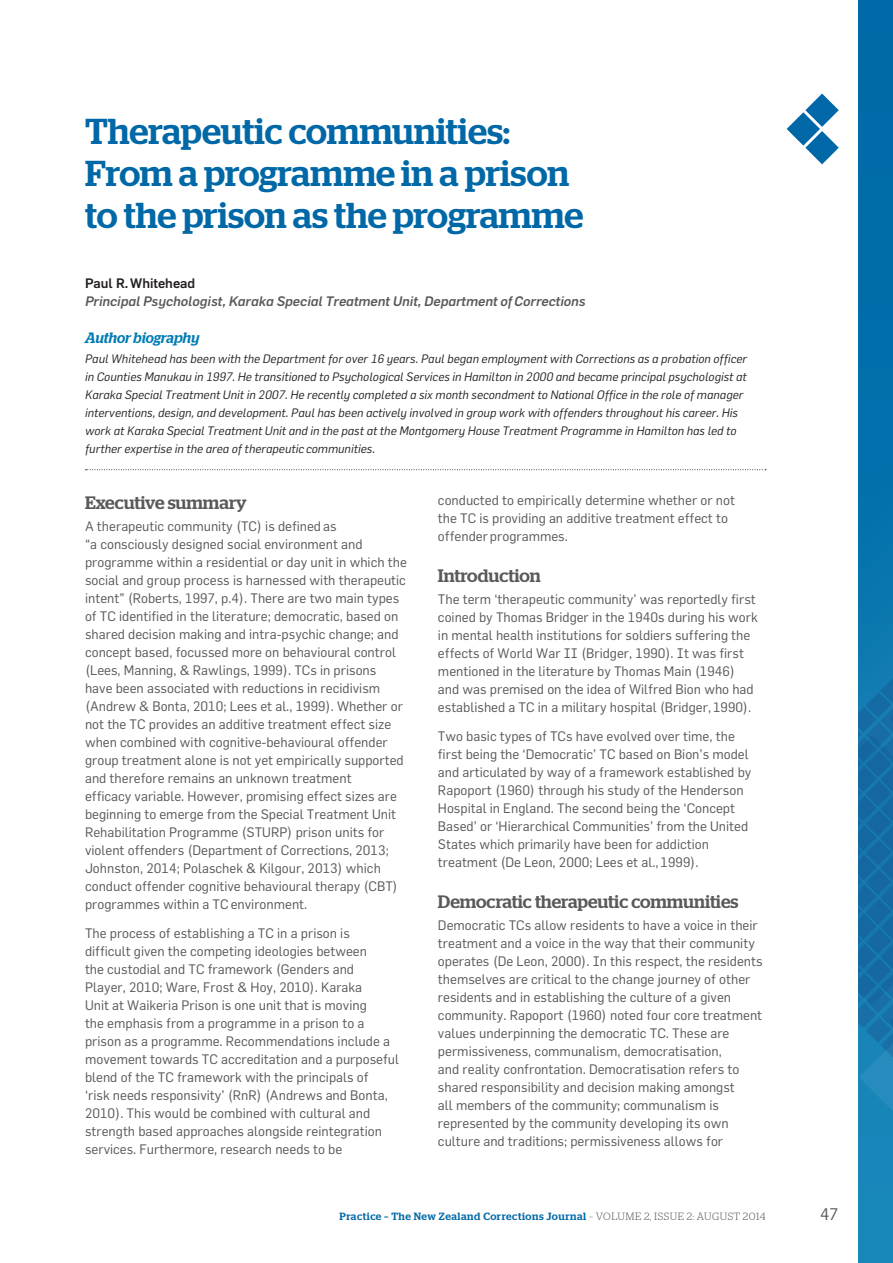
<style>
.page{position:relative;width:893px;height:1263px;background:#fff}
.page>*{position:absolute;margin:0;border:0;box-sizing:border-box;transform-origin:0 0}
.t1{font:500 36px/42px "Stag";letter-spacing:-.005em;color:#0068a6}
.t2{font:500 18px "Stag";color:#58595b}
.t3{font:16.5px "Flama Maori";color:#58595b}
.t4{font:italic 500 15px "Stag";letter-spacing:-.01em;color:#007cb4}
.t5{font:13.5px/18px "Flama Maori";color:#58595b}
.t6{font:italic 500 13.5px "Flama Maori";color:#58595b}
.t7{font:500 13.5px "Flama Maori";color:#231f20}
.t8{font:italic 12px/18px "Flama Maori";color:#231f20}
.t9{font:500 10.5px "Stag";letter-spacing:.05em;color:#0068a6}
.s1{font-weight:300;color:#58595b}
</style>
<div class="page">
<div style="left:859px;top:0;width:34px;height:1263px;background:#006da9"></div>
<svg style="left:859px;top:597px;width:34px;height:666px;background:#1577ad"></svg>
<svg style="left:787px;top:94px;width:52px;height:70px"></svg>
<svg style="left:85px;top:469px;width:681px;height:1px"></svg>
<h1 class="t1" style="left:85px;top:110px;width:500px">Therapeutic communities:<br>From a programme in a prison to the prison as the programme</h1>
<p class="t7" style="left:85px;top:275px;width:112px">Paul R.Whitehead</p>
<p class="t6" style="left:85px;top:293px;width:502px">Principal Psychologist, Karaka Special Treatment Unit, Department ofCorrections</p>
<p class="t4" style="left:85px;top:329px;width:116px">Author biography</p>
<p class="t8" style="left:85px;top:350px;width:664px">Paul Whitehead has been with the Department for over 16 years. Paul began employment with Corrections as a probation officer in Counties Manukau in 1997. He transitioned to Psychological Services in Hamilton in 2000 and became principal psychologist at Karaka Special Treatment Unit in 2007. He recently completed a six month secondment to National Office in the role of manager interventions, design, and development. Paul has been actively involved in group work with offenders throughout his career. His work at Karaka Special Treatment Unit and in the past at the Montgomery House Treatment Programme in Hamilton has led to further expertise in the area of therapeutic communities.</p>
<h2 class="t2" style="left:85px;top:492px;width:163px">Executive summary</h2>
<p class="t5" style="left:85px;top:517px;width:323px">A therapeutic community (TC) is defined as<br>“a consciously designed social environment and programme within a residential or day unit in which the social and group process is harnessed with therapeutic intent” (Roberts, 1997, p.4). There are two main types of TC identified in the literature; democratic, based on shared decision making and intra-psychic change; and concept based, focussed more on behavioural control (Lees, Manning, &amp; Rawlings, 1999). TCs in prisons have been associated with reductions in recidivism (Andrew &amp; Bonta, 2010; Lees et al., 1999). Whether or not the TC provides an additive treatment effect size when combined with cognitive-behavioural offender group treatment alone is not yet empirically supported and therefore remains an unknown treatment<br>efficacy variable. However, promising effect sizes are beginning to emerge from the Special Treatment Unit Rehabilitation Programme (STURP) prison units for violent offenders (Department of Corrections, 2013; Johnston, 2014; Polaschek &amp; Kilgour, 2013) which conduct offender cognitive behavioural therapy (CBT) programmes within a TCenvironment.</p>
<p class="t5" style="left:85px;top:924px;width:316px">The process of establishing a TC in a prison is<br>difficult given the competing ideologies between<br>the custodial and TC framework (Genders and<br>Player, 2010; Ware, Frost &amp; Hoy, 2010). Karaka<br>Unit at Waikeria Prison is one unit that is moving<br>the emphasis from a programme in a prison to a prison as a programme. Recommendations include a movement towards TC accreditation and a purposeful blend of the TC framework with the principals of<br>‘risk needs responsivity’ (RnR) (Andrews and Bonta, 2010). This would be combined with cultural and strength based approaches alongside reintegration services. Furthermore, research needs to be</p>
<p class="t5" style="left:438px;top:491px;width:298px">conducted to empirically determine whether or not the TC is providing an additive treatment effect to offender programmes.</p>
<h2 class="t2" style="left:438px;top:565px;width:104px">Introduction</h2>
<p class="t5" style="left:438px;top:590px;width:321px">The term ‘therapeutic community’ was reportedly first coined by Thomas Bridger in the 1940s during his work in mental health institutions for soldiers suffering the effects of World War II (Bridger, 1990). It was first mentioned in the literature by Thomas Main (1946) and was premised on the idea of Wilfred Bion who had established a TC in a military hospital (Bridger, 1990).</p>
<p class="t5" style="left:438px;top:727px;width:315px">Two basic types of TCs have evolved over time, the first being the ‘Democratic’ TC based on Bion’s model and articulated by way of a framework established by Rapoport (1960) through his study of the Henderson Hospital in England. The second being the ‘Concept Based’ or ‘Hierarchical Communities’ from the United States which primarily have been for addiction treatment (De Leon, 2000; Lees et al., 1999).</p>
<h2 class="t2" style="left:438px;top:891px;width:302px">Democratic therapeutic communities</h2>
<p class="t5" style="left:438px;top:916px;width:326px">Democratic TCs allow residents to have a voice in their treatment and a voice in the way that their community operates (De Leon, 2000). In this respect, the residents themselves are critical to the change journey of other residents and in establishing the culture of a given community. Rapoport (1960) noted four core treatment values underpinning the democratic TC. These are permissiveness, communalism, democratisation,<br>and reality confrontation. Democratisation refers to shared responsibility and decision making amongst<br>all members of the community; communalism is represented by the community developing its own culture and traditions; permissiveness allows for</p>
<p class="t9" style="left:340px;top:1210px;width:427px">Practice – The New Zealand Corrections Journal <span class="s1">– VOLUME 2, ISSUE 2: AUGUST 2014</span></p>
<p class="t3" style="left:820px;top:1204px;width:20px">47</p>
</div>
